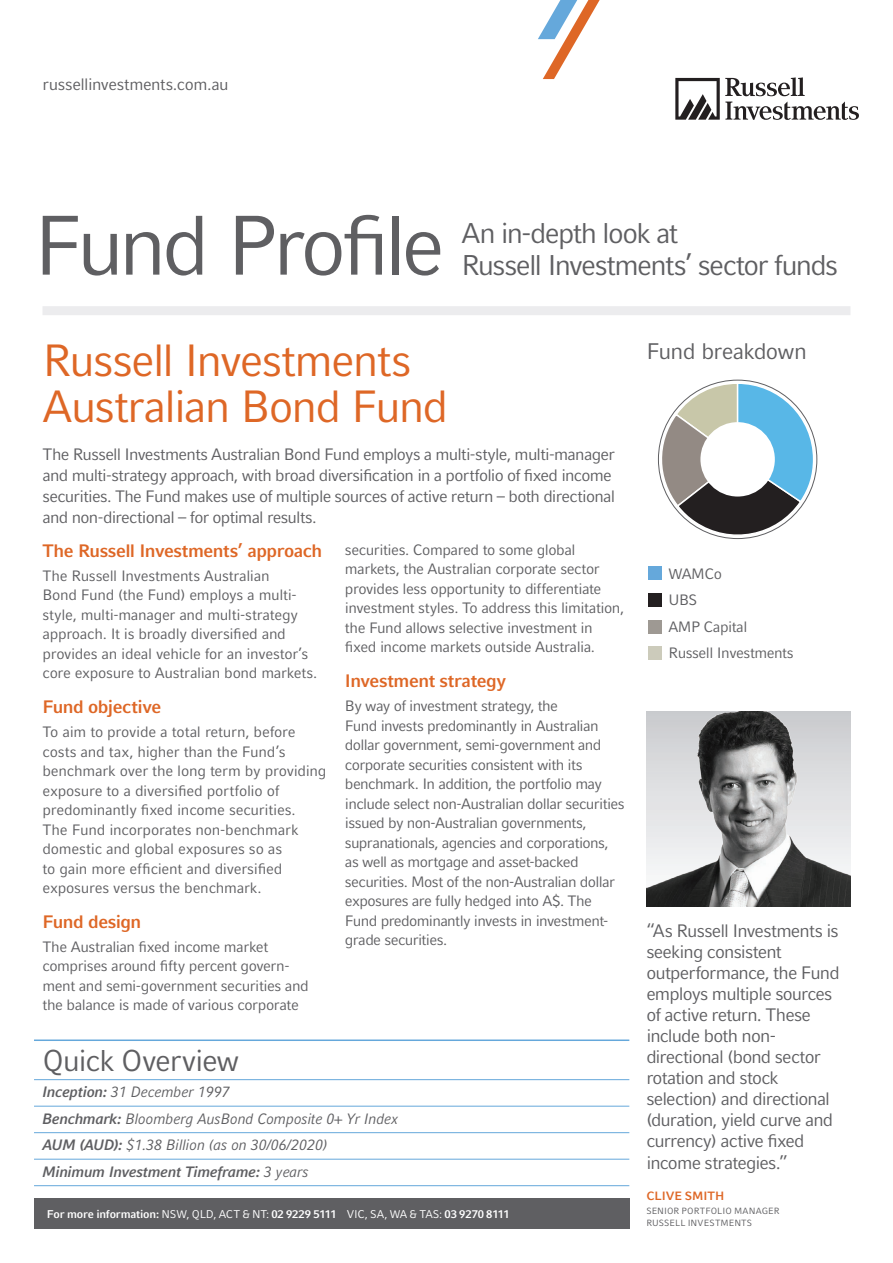
<style>
.page{position:relative;width:893px;height:1263px;background:#fff}
.page>*{position:absolute;margin:0;border:0;box-sizing:border-box;transform-origin:0 0}
.t1{font:84px "Compatil Fact LT Pro";letter-spacing:-.065em;color:#5f5f62}
.t2{font:45px/46.5px "Compatil Fact LT Pro";letter-spacing:-.04em;color:#de6726}
.t3{font:30px "Compatil Fact LT Pro";letter-spacing:-.04em;color:#5f5f62}
.t4{font:28.5px "Compatil Fact LT Pro";letter-spacing:-.055em;color:#5f5f62}
.t5{font:22.5px "Compatil Fact LT Pro";letter-spacing:-.035em;color:#5f5f62}
.t6{font:18px/21.1px "Compatil Fact LT Pro";letter-spacing:-.045em;color:#5f5f62}
.t7{font:700 18px "Compatil Fact LT Pro";letter-spacing:-.025em;color:#de6726}
.t8{font:16.5px/21px "Compatil Fact LT Pro";letter-spacing:-.04em;color:#5f5f62}
.t9{font:15px/19.5px "Compatil Fact LT Pro";letter-spacing:-.03em;color:#5f5f62}
.t10{font:italic 15px/26.5px "Compatil Fact LT Pro";letter-spacing:-.025em;color:#5f5f62}
.t11{font:700 12px "Compatil Fact LT Pro";color:#de6726}
.t12{font:700 11.25px "Compatil Fact LT Pro";letter-spacing:-.015em;color:#fff}
.t13{font:9px/12px "Compatil Fact LT Pro";letter-spacing:.01em;color:#5f5f62}
.s1{font-weight:700}
.s2{font-weight:400}
</style>
<div class="page">
<div style="left:34px;top:1199px;width:595px;height:30px;background:#5f5f62"></div>
<svg style="left:675px;top:77px;width:184px;height:43px"></svg>
<svg style="left:538px;top:0;width:62px;height:79px"></svg>
<div style="left:43px;top:306px;width:807px;height:9px;background:#ececee"></div>
<hr style="left:34px;top:1039px;width:595px;height:2px;background:#65a8db">
<hr style="left:34px;top:1079px;width:595px;height:1px;background:#65a8db">
<hr style="left:34px;top:1106px;width:595px;height:1px;background:#65a8db">
<hr style="left:34px;top:1132px;width:595px;height:1px;background:#65a8db">
<hr style="left:34px;top:1159px;width:595px;height:1px;background:#65a8db">
<hr style="left:34px;top:1185px;width:595px;height:1px;background:#65a8db">
<svg style="left:657px;top:382px;width:158px;height:158px"></svg>
<div style="left:700px;top:422px;width:75px;height:74px;background:#fff;border-radius:50%"></div>
<div style="left:648px;top:567px;width:13px;height:13px;background:#65a8db"></div>
<div style="left:648px;top:593px;width:13px;height:14px;background:#231f20"></div>
<div style="left:648px;top:620px;width:13px;height:13px;background:#9e9993"></div>
<div style="left:648px;top:646px;width:13px;height:14px;background:#cccbbb"></div>
<img style="left:646px;top:712px;width:204px;height:195px">
<p class="t8" style="left:43px;top:74px;width:188px">russellinvestments.com.au</p>
<h1 class="t1" style="left:33px;top:197px;width:413px">Fund Profile</h1>
<h3 class="t4" style="left:461px;top:217px;width:218px">An in-depth look at</h3>
<h3 class="t4" style="left:461px;top:248px;width:378px">Russell Investments’ sector funds</h3>
<h2 class="t2" style="left:43px;top:337px;width:407px">Russell Investments<br>Australian Bond Fund</h2>
<h3 class="t5" style="left:646px;top:338px;width:162px">Fund breakdown</h3>
<p class="t8" style="left:43px;top:444px;width:574px">The Russell Investments Australian Bond Fund employs a multi-style, multi-manager and multi-strategy approach, with broad diversification in a portfolio of fixed income securities. The Fund makes use of multiple sources of active return – both directional and non-directional – for optimal results.</p>
<p class="t7" style="left:43px;top:540px;width:281px">The Russell Investments’ approach</p>
<p class="t9" style="left:43px;top:566px;width:276px">The Russell Investments Australian<br>Bond Fund (the Fund) employs a multi&shy;style, multi-manager and multi-strategy approach. It is broadly diversified and provides an ideal vehicle for an investor’s core exposure to Australian bond markets.</p>
<p class="t7" style="left:43px;top:696px;width:120px">Fund objective</p>
<p class="t9" style="left:43px;top:722px;width:286px">To aim to provide a total return, before costs and tax, higher than the Fund’s benchmark over the long term by providing exposure to a diversified portfolio of predominantly fixed income securities.<br>The Fund incorporates non-benchmark domestic and global exposures so as<br>to gain more efficient and diversified exposures versus the benchmark.</p>
<p class="t7" style="left:43px;top:911px;width:100px">Fund design</p>
<p class="t9" style="left:43px;top:937px;width:268px">The Australian fixed income market comprises around fifty percent govern&shy;ment and semi-government securities and the balance is made of various corporate</p>
<p class="t9" style="left:345px;top:540px;width:281px">securities. Compared to some global markets, the Australian corporate sector provides less opportunity to differentiate investment styles. To address this limitation, the Fund allows selective investment in fixed income markets outside Australia.</p>
<p class="t7" style="left:345px;top:670px;width:163px">Investment strategy</p>
<p class="t9" style="left:345px;top:696px;width:281px">By way of investment strategy, the<br>Fund invests predominantly in Australian dollar government, semi-government and corporate securities consistent with its benchmark. In addition, the portfolio may include select non-Australian dollar securities issued by non-Australian governments, supranationals, agencies and corporations, as well as mortgage and asset-backed securities. Most of the non-Australian dollar exposures are fully hedged into A$. The Fund predominantly invests in investment&shy;grade securities.</p>
<h3 class="t3" style="left:43px;top:1043px;width:198px">Quick Overview</h3>
<p class="t10" style="left:43px;top:1079px;width:358px"><span class="s1">Inception:</span> 31 December 1997<br><span class="s1">Benchmark:</span> Bloomberg AusBond Composite 0+ Yr Index <span class="s1">AUM (AUD):</span> $1.38 Billion (as on 30/06/2020)<br><span class="s1">Minimum Investment Timeframe:</span> 3 years</p>
<p class="t12" style="left:47px;top:1207px;width:464px">For more information: <span class="s2">NSW, QLD, ACT &amp; NT:</span> 02 9229 5111 <span class="s2">VIC, SA, WA &amp; TAS:</span> 03 9270 8111</p>
<p class="t9" style="left:668px;top:560px;width:127px;line-height:26.5px">WAMCo<br>UBS<br>AMP Capital<br>Russell Investments</p>
<p class="t6" style="left:646px;top:920px;width:195px">“As Russell Investments is seeking consistent outperformance, the Fund employs multiple sources of active return. These include both non&shy;directional (bond sector rotation and stock selection) and directional (duration, yield curve and currency) active fixed income strategies.”</p>
<p class="t11" style="left:646px;top:1188px;width:80px">CLIVE SMITH</p>
<p class="t13" style="left:646px;top:1205px;width:135px">SENIOR PORTFOLIO MANAGER<br>RUSSELL INVESTMENTS</p>
</div>
